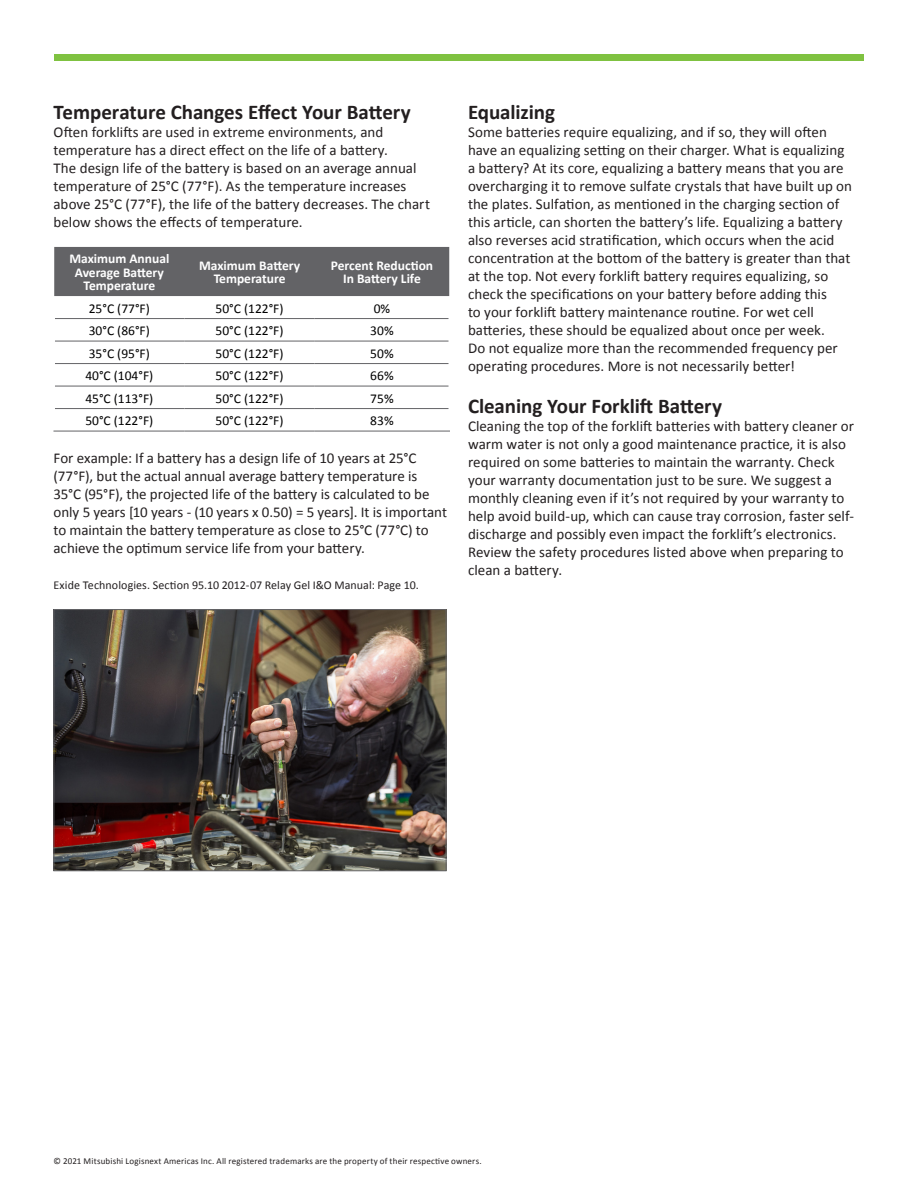
<style>
.page{position:relative;width:918px;height:1188px;background:#fff}
.page>*{position:absolute;margin:0;border:0;box-sizing:border-box;transform-origin:0 0}
.t1{font:700 21px "Calibri";letter-spacing:-.005em;color:#231f20}
.t2{font:15px/18px "Calibri";color:#231f20}
.t3{font:13.5px "Calibri";color:#000}
.t4{font:700 13.5px/13.5px "Calibri";color:#fff;text-align:center}
.t5{font:12px "Calibri";letter-spacing:.005em;color:#231f20}
.t6{font:9px "Calibri";letter-spacing:.02em;color:#231f20}
</style>
<div class="page">
<img style="left:55px;top:611px;width:389px;height:258px">
<div style="left:53px;top:609px;width:393px;height:262px;border:1px solid #636366"></div>
<div style="left:54px;top:247px;width:395px;height:49px;background:#636366"></div>
<hr style="left:55px;top:318px;width:129px;height:1px;background:#636366">
<hr style="left:184px;top:318px;width:131px;height:1px;background:#636366">
<hr style="left:315px;top:318px;width:134px;height:1px;background:#636366">
<hr style="left:55px;top:341px;width:129px;height:1px;background:#636366">
<hr style="left:184px;top:341px;width:131px;height:1px;background:#636366">
<hr style="left:315px;top:341px;width:134px;height:1px;background:#636366">
<hr style="left:55px;top:363px;width:129px;height:1px;background:#636366">
<hr style="left:184px;top:363px;width:131px;height:1px;background:#636366">
<hr style="left:315px;top:363px;width:134px;height:1px;background:#636366">
<hr style="left:55px;top:386px;width:129px;height:1px;background:#636366">
<hr style="left:184px;top:386px;width:131px;height:1px;background:#636366">
<hr style="left:315px;top:386px;width:134px;height:1px;background:#636366">
<hr style="left:55px;top:408px;width:129px;height:1px;background:#636366">
<hr style="left:184px;top:408px;width:131px;height:1px;background:#636366">
<hr style="left:315px;top:408px;width:134px;height:1px;background:#636366">
<hr style="left:53px;top:431px;width:131px;height:1px;background:#636366">
<hr style="left:184px;top:431px;width:131px;height:1px;background:#636366">
<hr style="left:315px;top:431px;width:135px;height:1px;background:#636366">
<div style="left:54px;top:54px;width:810px;height:7px;background:#7fc241"></div>
<p class="t1" style="left:53px;top:98px;width:359px">Temperature Changes Effect Your Battery</p>
<p class="t2" style="left:53px;top:123px;width:378px">Often forklifts are used in extreme environments, and temperature has a direct effect on the life of a battery.<br>The design life of the battery is based on an average annual temperature of 25°C (77°F). As the temperature increases above 25°C (77°F), the life of the battery decreases. The chart below shows the effects of temperature.</p>
<p class="t4" style="left:69px;top:252px;width:102px">Maximum Annual<br>Average Battery<br>Temperature</p>
<p class="t4" style="left:199px;top:259px;width:102px">Maximum Battery<br>Temperature</p>
<p class="t4" style="left:331px;top:259px;width:104px">Percent Reduction</p>
<p class="t4" style="left:343px;top:272px;width:79px">In Battery Life</p>
<p class="t3" style="left:89px;top:300px;width:63px">25°C (77°F)</p>
<p class="t3" style="left:216px;top:300px;width:69px">50°C (122°F)</p>
<p class="t3" style="left:374px;top:300px;width:18px">0%</p>
<p class="t3" style="left:89px;top:322px;width:63px">30°C (86°F)</p>
<p class="t3" style="left:216px;top:322px;width:69px">50°C (122°F)</p>
<p class="t3" style="left:370px;top:322px;width:25px">30%</p>
<p class="t3" style="left:89px;top:345px;width:63px">35°C (95°F)</p>
<p class="t3" style="left:216px;top:345px;width:69px">50°C (122°F)</p>
<p class="t3" style="left:370px;top:345px;width:25px">50%</p>
<p class="t3" style="left:85px;top:367px;width:69px">40°C (104°F)</p>
<p class="t3" style="left:216px;top:367px;width:69px">50°C (122°F)</p>
<p class="t3" style="left:370px;top:367px;width:25px">66%</p>
<p class="t3" style="left:85px;top:390px;width:69px">45°C (113°F)</p>
<p class="t3" style="left:216px;top:390px;width:69px">50°C (122°F)</p>
<p class="t3" style="left:370px;top:390px;width:25px">75%</p>
<p class="t3" style="left:85px;top:412px;width:69px">50°C (122°F)</p>
<p class="t3" style="left:216px;top:412px;width:69px">50°C (122°F)</p>
<p class="t3" style="left:370px;top:412px;width:25px">83%</p>
<p class="t2" style="left:53px;top:449px;width:395px">For example: If a battery has a design life of 10 years at 25°C (77°F), but the actual annual average battery temperature is 35°C (95°F), the projected life of the battery is calculated to be only 5 years [10 years - (10 years x 0.50) = 5 years]. It is important to maintain the battery temperature as close to 25°C (77°C) to achieve the optimum service life from your battery.</p>
<p class="t5" style="left:53px;top:577px;width:367px">Exide Technologies. Section 95.10 2012-07 Relay Gel I&amp;O Manual: Page 10.</p>
<p class="t1" style="left:468px;top:98px;width:89px">Equalizing</p>
<p class="t2" style="left:468px;top:123px;width:386px">Some batteries require equalizing, and if so, they will often have an equalizing setting on their charger. What is equalizing a battery? At its core, equalizing a battery means that you are overcharging it to remove sulfate crystals that have built up on the plates. Sulfation, as mentioned in the charging section of this article, can shorten the battery’s life. Equalizing a battery also reverses acid stratification, which occurs when the acid concentration at the bottom of the battery is greater than that at the top. Not every forklift battery requires equalizing, so check the specifications on your battery before adding this<br>to your forklift battery maintenance routine. For wet cell batteries, these should be equalized about once per week.<br>Do not equalize more than the recommended frequency per operating procedures. More is not necessarily better!</p>
<p class="t1" style="left:468px;top:393px;width:256px">Cleaning Your Forklift Battery</p>
<p class="t2" style="left:468px;top:418px;width:388px">Cleaning the top of the forklift batteries with battery cleaner or warm water is not only a good maintenance practice, it is also required on some batteries to maintain the warranty. Check your warranty documentation just to be sure. We suggest a monthly cleaning even if it’s not required by your warranty to help avoid build-up, which can cause tray corrosion, faster self&shy;discharge and possibly even impact the forklift’s electronics.<br>Review the safety procedures listed above when preparing to clean a battery.</p>
<p class="t6" style="left:53px;top:1156px;width:430px">© 2021 Mitsubishi Logisnext Americas Inc. All registered trademarks are the property of their respective owners.</p>
</div>
